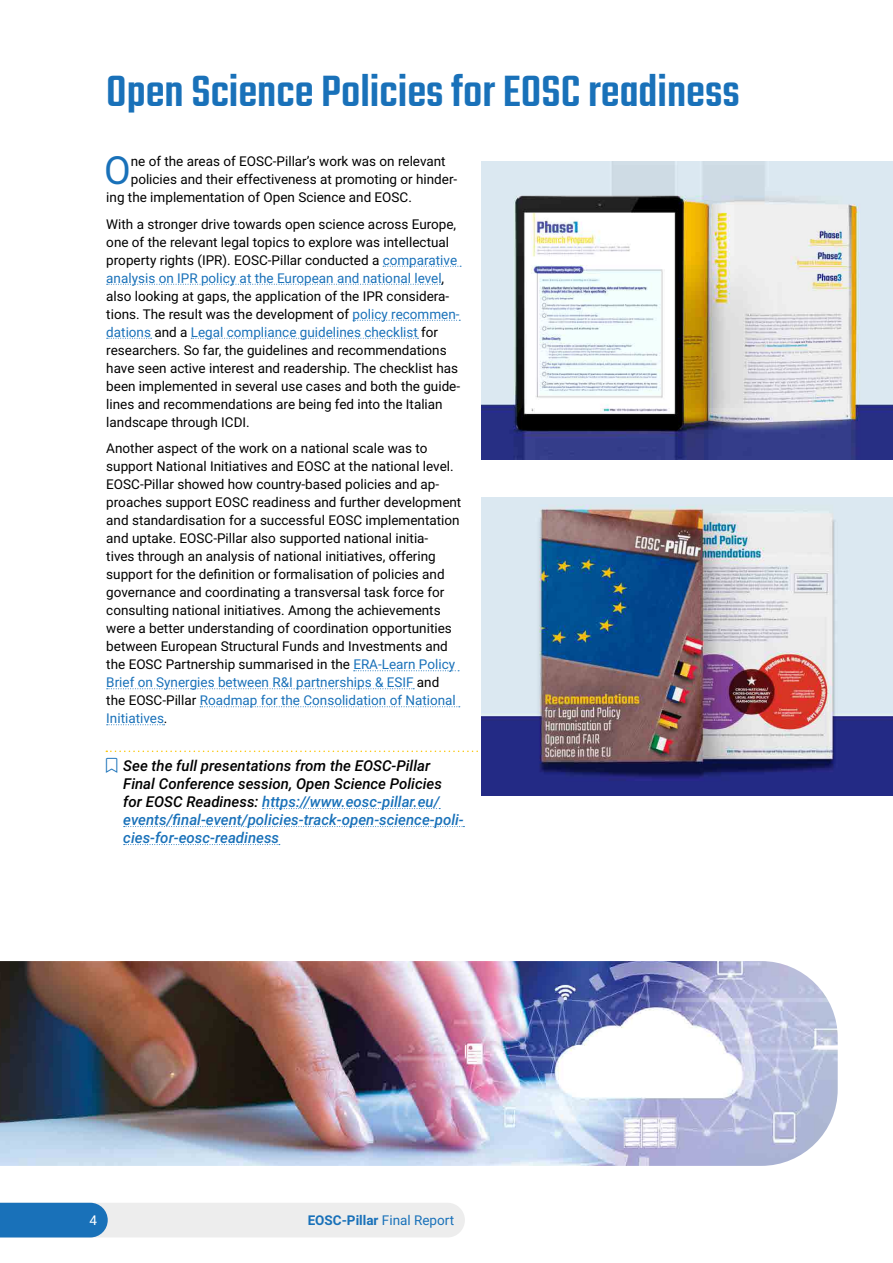
<style>
.page{position:relative;width:893px;height:1263px;background:#fff}
.page>*{position:absolute;margin:0;border:0;box-sizing:border-box;transform-origin:0 0}
.t1{font:500 48px "Teko";color:#1971b9}
.t2{font:38.85px "Roboto";color:#1971b9}
.t3{font:italic 500 15px/18px "Roboto";color:#1971b9}
.t4{font:13.5px/18px "Roboto";color:#000}
.t5{font:700 13.5px "Roboto";color:#1971b9}
.t6{font:13.5px "Roboto";color:#fff}
.s1{color:#1971b9}
.s2{color:#000}
.s3{font-weight:400}
</style>
<div class="page">
<svg style="left:0;top:1203px;width:465px;height:34px;background:#bdd1e1"></svg>
<svg style="left:383px;top:266px;width:78px;height:1px"></svg>
<svg style="left:107px;top:284px;width:335px;height:1px"></svg>
<svg style="left:353px;top:320px;width:107px;height:1px"></svg>
<svg style="left:107px;top:338px;width:45px;height:1px"></svg>
<svg style="left:191px;top:338px;width:227px;height:1px"></svg>
<svg style="left:354px;top:670px;width:105px;height:1px"></svg>
<svg style="left:107px;top:688px;width:307px;height:1px"></svg>
<svg style="left:200px;top:706px;width:260px;height:1px"></svg>
<svg style="left:107px;top:724px;width:58px;height:1px"></svg>
<svg style="left:106px;top:750px;width:372px;height:2px"></svg>
<svg style="left:263px;top:808px;width:177px;height:1px"></svg>
<svg style="left:124px;top:826px;width:340px;height:1px"></svg>
<svg style="left:124px;top:844px;width:156px;height:1px"></svg>
<img style="left:481px;top:162px;width:412px;height:297px">
<img style="left:481px;top:497px;width:412px;height:298px">
<img style="left:0;top:961px;width:838px;height:205px">
<h1 class="t1" style="left:106px;top:63px;width:635px">Open Science Policies for EOSC readiness</h1>
<h2 class="t2" style="left:104px;top:143px;width:28px">O</h2>
<p class="t4" style="left:131px;top:152px;width:316px">ne of the areas of EOSC-Pillar’s work was on relevant</p>
<p class="t4" style="left:131px;top:170px;width:328px">policies and their effectiveness at promoting or hinder-</p>
<p class="t4" style="left:106px;top:188px;width:307px">ing the implementation of Open Science and EOSC.</p>
<p class="t4" style="left:106px;top:214px;width:355px">With a stronger drive towards open science across Europe, one of the relevant legal topics to explore was intellectual property rights (IPR). EOSC-Pillar conducted a <span class="s1">comparative analysis on IPR policy at the European and national level</span>, also looking at gaps, the application of the IPR considera&shy;tions. The result was the development of <span class="s1">policy recommen&shy;dations</span> and a <span class="s1">Legal compliance guidelines checklist</span> for researchers. So far, the guidelines and recommendations have seen active interest and readership. The checklist has been implemented in several use cases and both the guide&shy;lines and recommendations are being fed into the Italian landscape through ICDI.</p>
<p class="t4" style="left:106px;top:439px;width:357px">Another aspect of the work on a national scale was to support National Initiatives and EOSC at the national level.<br>EOSC-Pillar showed how country-based policies and ap&shy;proaches support EOSC readiness and further development and standardisation for a successful EOSC implementation and uptake. EOSC-Pillar also supported national initia-<br>tives through an analysis of national initiatives, offering support for the definition or formalisation of policies and governance and coordinating a transversal task force for consulting national initiatives. Among the achievements were a better understanding of coordination opportunities between European Structural Funds and Investments and the EOSC Partnership summarised in the <span class="s1">ERA-Learn Policy Brief on Synergies between R&amp;I partnerships &amp; ESIF</span> and the EOSC-Pillar <span class="s1">Roadmap for the Consolidation of National Initiatives</span>.</p>
<p class="t3" style="left:123px;top:756px;width:342px"><span class="s2">See the full presentations from the EOSC-Pillar Final Conference session, Open Science Policies for EOSC Readiness:</span> https://www.eosc-pillar.eu/ events/final-event/policies-track-open-science-poli&shy;cies-for-eosc-readiness</p>
<p class="t6" style="left:89px;top:1211px;width:9px">4</p>
<p class="t5" style="left:308px;top:1211px;width:148px">EOSC-Pillar <span class="s3">Final Report</span></p>
</div>
